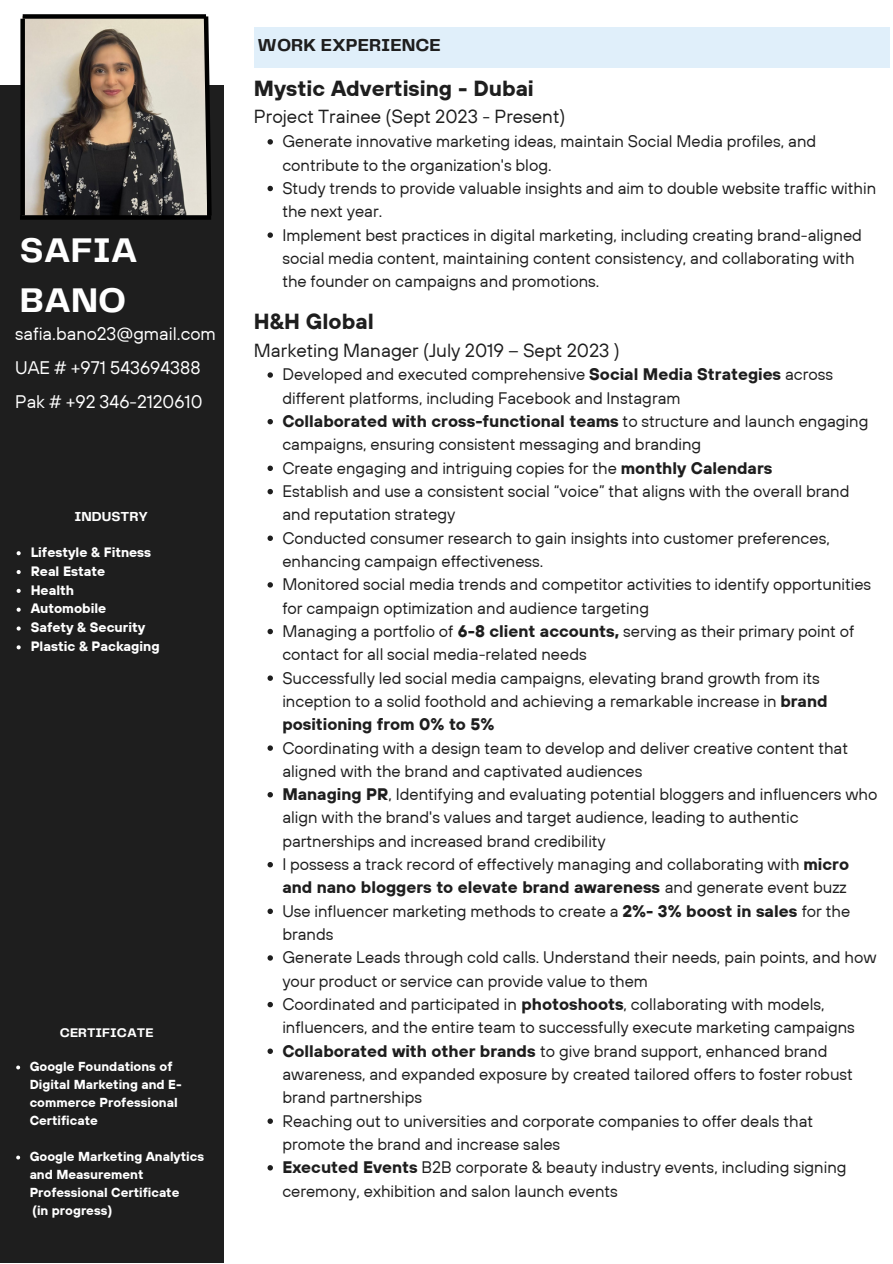
<style>
.page{position:relative;width:893px;height:1264px;background:#fff}
.page>*{position:absolute;margin:0;border:0;box-sizing:border-box;transform-origin:0 0}
.t1{font:700 35.55px/49.5px "Telegraf";color:#fff}
.t2{font:700 21.75px "TT Hoves";color:#1e1e1e}
.t3{font:18.9px "TT Hoves";color:#1e1e1e}
.t4{font:18.15px "TT Hoves";color:#fff}
.t5{font:700 18px "Telegraf";color:#1e1e1e}
.t6{font:16.65px/23.2px "TT Hoves";color:#1e1e1e}
.t7{font:700 13.65px "Telegraf";color:#fff}
.t8{font:700 13.5px "TT Hoves";color:#fff}
.t9{font:700 13.05px/18px "TT Hoves";color:#fff}
.t10{font:700 13.05px "Telegraf";color:#fff}
.s1{font-weight:700}
</style>
<div class="page">
<div style="left:0;top:85px;width:223px;height:1177px;background:#1e1e1e"></div>
<div style="left:254px;top:27px;width:634px;height:40px;background:#e0effa"></div>
<svg style="left:267px;top:139px;width:6px;height:6px"></svg>
<svg style="left:267px;top:186px;width:6px;height:5px"></svg>
<svg style="left:267px;top:232px;width:6px;height:6px"></svg>
<svg style="left:267px;top:372px;width:6px;height:6px"></svg>
<svg style="left:267px;top:419px;width:6px;height:5px"></svg>
<svg style="left:267px;top:465px;width:6px;height:6px"></svg>
<svg style="left:267px;top:489px;width:6px;height:5px"></svg>
<svg style="left:267px;top:535px;width:6px;height:6px"></svg>
<svg style="left:267px;top:582px;width:6px;height:5px"></svg>
<svg style="left:267px;top:629px;width:6px;height:5px"></svg>
<svg style="left:267px;top:675px;width:6px;height:6px"></svg>
<svg style="left:267px;top:745px;width:6px;height:5px"></svg>
<svg style="left:267px;top:792px;width:6px;height:5px"></svg>
<svg style="left:267px;top:862px;width:6px;height:5px"></svg>
<svg style="left:267px;top:908px;width:6px;height:6px"></svg>
<svg style="left:267px;top:955px;width:6px;height:5px"></svg>
<svg style="left:267px;top:1001px;width:6px;height:6px"></svg>
<svg style="left:267px;top:1048px;width:6px;height:5px"></svg>
<svg style="left:267px;top:1118px;width:6px;height:5px"></svg>
<svg style="left:267px;top:1165px;width:6px;height:5px"></svg>
<img style="left:25px;top:19px;width:176px;height:196px">
<svg style="left:16px;top:1065px;width:4px;height:4px"></svg>
<svg style="left:16px;top:1155px;width:4px;height:4px"></svg>
<div style="left:20px;top:215px;width:191px;height:5px;background:#000"></div>
<div style="left:23px;top:14px;width:183px;height:5px;background:#000"></div>
<div style="left:20px;top:19px;width:5px;height:196px;background:#000"></div>
<svg style="left:201px;top:14px;width:11px;height:202px"></svg>
<svg style="left:17px;top:551px;width:4px;height:4px"></svg>
<svg style="left:17px;top:570px;width:4px;height:4px"></svg>
<svg style="left:17px;top:589px;width:4px;height:4px"></svg>
<svg style="left:17px;top:607px;width:4px;height:4px"></svg>
<svg style="left:17px;top:626px;width:4px;height:4px"></svg>
<svg style="left:17px;top:645px;width:4px;height:4px"></svg>
<p class="t1" style="left:20px;top:227px;width:119px">SAFIA<br>BANO</p>
<p class="t4" style="left:15px;top:322px;width:202px">safia.bano23@gmail.com</p>
<p class="t4" style="left:15px;top:356px;width:187px">UAE # +971 543694388</p>
<p class="t4" style="left:15px;top:389px;width:189px">Pak # +92 346-2120610</p>
<p class="t7" style="left:75px;top:511px;width:75px">INDUSTRY</p>
<p class="t8" style="left:31px;top:543px;width:122px">Lifestyle &amp; Fitness</p>
<p class="t8" style="left:31px;top:562px;width:76px">Real Estate</p>
<p class="t8" style="left:31px;top:581px;width:45px">Health</p>
<p class="t8" style="left:31px;top:600px;width:77px">Automobile</p>
<p class="t8" style="left:31px;top:618px;width:116px">Safety &amp; Security</p>
<p class="t8" style="left:31px;top:637px;width:130px">Plastic &amp; Packaging</p>
<p class="t10" style="left:60px;top:1027px;width:95px">CERTIFICATE</p>
<p class="t9" style="left:30px;top:1057px;width:153px">Google Foundations of<br>Digital Marketing and E&shy;commerce Professional<br>Certificate</p>
<p class="t9" style="left:30px;top:1147px;width:176px">Google Marketing Analytics and Measurement<br>Professional Certificate</p>
<p class="t9" style="left:32px;top:1201px;width:82px">(in progress)</p>
<p class="t5" style="left:257px;top:37px;width:185px">WORK EXPERIENCE</p>
<p class="t2" style="left:254px;top:75px;width:281px">Mystic Advertising - Dubai</p>
<p class="t3" style="left:254px;top:104px;width:313px">Project Trainee (Sept 2023 - Present)</p>
<p class="t6" style="left:282px;top:129px;width:535px">Generate innovative marketing ideas, maintain Social Media profiles, and contribute to the organization's blog.</p>
<p class="t6" style="left:282px;top:176px;width:595px">Study trends to provide valuable insights and aim to double website traffic within the next year.</p>
<p class="t6" style="left:282px;top:223px;width:581px">Implement best practices in digital marketing, including creating brand-aligned social media content, maintaining content consistency, and collaborating with the founder on campaigns and promotions.</p>
<p class="t2" style="left:254px;top:308px;width:121px">H&amp;H Global</p>
<p class="t3" style="left:254px;top:338px;width:367px">Marketing Manager (July 2019 – Sept 2023 )</p>
<p class="t6" style="left:282px;top:362px;width:552px">Developed and executed comprehensive <span class="s1">Social Media Strategies</span> across different platforms, including Facebook and Instagram</p>
<p class="t6" style="left:282px;top:409px;width:587px"><span class="s1">Collaborated with cross-functional teams</span> to structure and launch engaging campaigns, ensuring consistent messaging and branding</p>
<p class="t6" style="left:282px;top:456px;width:491px">Create engaging and intriguing copies for the <span class="s1">monthly Calendars</span></p>
<p class="t6" style="left:282px;top:479px;width:568px">Establish and use a consistent social “voice” that aligns with the overall brand and reputation strategy</p>
<p class="t6" style="left:282px;top:526px;width:549px">Conducted consumer research to gain insights into customer preferences, enhancing campaign effectiveness.</p>
<p class="t6" style="left:282px;top:572px;width:590px">Monitored social media trends and competitor activities to identify opportunities for campaign optimization and audience targeting</p>
<p class="t6" style="left:282px;top:619px;width:573px">Managing a portfolio of <span class="s1">6-8 client accounts,</span> serving as their primary point of contact for all social media-related needs</p>
<p class="t6" style="left:282px;top:665px;width:546px">Successfully led social media campaigns, elevating brand growth from its inception to a solid foothold and achieving a remarkable increase in <span class="s1">brand positioning from 0% to 5%</span></p>
<p class="t6" style="left:282px;top:735px;width:567px">Coordinating with a design team to develop and deliver creative content that aligned with the brand and captivated audiences</p>
<p class="t6" style="left:282px;top:782px;width:596px"><span class="s1">Managing PR</span>, Identifying and evaluating potential bloggers and influencers who align with the brand's values and target audience, leading to authentic partnerships and increased brand credibility</p>
<p class="t6" style="left:282px;top:852px;width:568px">I possess a track record of effectively managing and collaborating with <span class="s1">micro and nano bloggers to elevate brand awareness</span> and generate event buzz</p>
<p class="t6" style="left:282px;top:899px;width:569px">Use influencer marketing methods to create a <span class="s1">2%- 3% boost in sales</span> for the brands</p>
<p class="t6" style="left:282px;top:945px;width:595px">Generate Leads through cold calls. Understand their needs, pain points, and how your product or service can provide value to them</p>
<p class="t6" style="left:282px;top:992px;width:574px">Coordinated and participated in <span class="s1">photoshoots</span>, collaborating with models, influencers, and the entire team to successfully execute marketing campaigns</p>
<p class="t6" style="left:282px;top:1038px;width:572px"><span class="s1">Collaborated with other brands</span> to give brand support, enhanced brand awareness, and expanded exposure by created tailored offers to foster robust brand partnerships</p>
<p class="t6" style="left:282px;top:1108px;width:532px">Reaching out to universities and corporate companies to offer deals that promote the brand and increase sales</p>
<p class="t6" style="left:282px;top:1155px;width:565px"><span class="s1">Executed Events</span> B2B corporate &amp; beauty industry events, including signing ceremony, exhibition and salon launch events</p>
</div>
